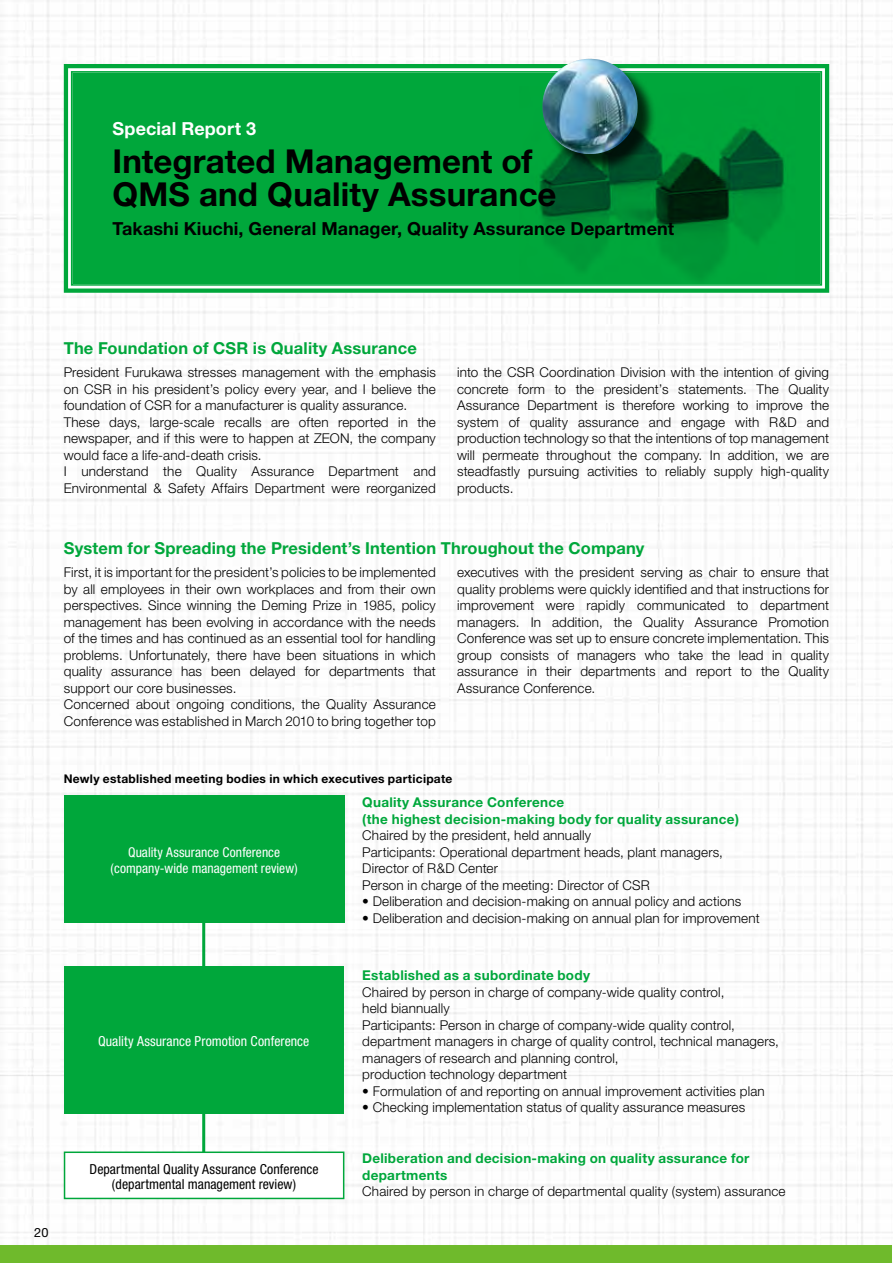
<style>
.page{position:relative;width:893px;height:1263px;background:#fff}
.page>*{position:absolute;margin:0;border:0;box-sizing:border-box;transform-origin:0 0}
.t1{font:700 33px/33px "Helvetica Neue";letter-spacing:.005em;color:#000}
.t2{font:700 18px "Helvetica Neue";letter-spacing:.005em;color:#000}
.t3{font:700 18px "Helvetica Neue";letter-spacing:.005em;color:#fff}
.t4{font:700 16.5px "Helvetica Neue";letter-spacing:.01em;color:#00a73b}
.t5{font:condensed 13.8px/14.9px "Helvetica Neue";letter-spacing:.005em;color:#000;text-align:center}
.t6{font:condensed 13.8px "Helvetica Neue";letter-spacing:.005em;color:#fff}
.t7{font:300 13.5px/16.5px "Helvetica Neue";letter-spacing:.01em;color:#000}
.t8{font:700 13.5px/16.5px "Helvetica Neue";letter-spacing:.02em;color:#00a73b}
.t9{font:condensed 13.5px/16.5px "Helvetica Neue";letter-spacing:.005em;color:#fff;text-align:center}
.t10{font:12.75px "Helvetica Neue";color:#000}
.t11{font:700 12px "Helvetica Neue";letter-spacing:.025em;color:#000}
</style>
<div class="page">
<img style="left:0;top:0;width:893px;height:1246px">
<div style="left:0;top:1246px;width:893px;height:17px;background:#6fba2c"></div>
<svg style="left:62px;top:62px;width:769px;height:233px;background:#13ad49"></svg>
<div style="left:71px;top:71px;width:751px;height:215px;border:1px solid #00a73b"></div>
<hr style="left:202px;top:909px;width:3px;height:260px;background:#00a73b">
<div style="left:64px;top:795px;width:280px;height:128px;background:#00a73b"></div>
<div style="left:64px;top:967px;width:280px;height:147px;background:#00a73b"></div>
<div style="left:65px;top:1152px;width:279px;height:46px;background:#fff"></div>
<div style="left:64px;top:1151px;width:280px;height:48px;border:2px solid #00a73b"></div>
<div style="left:544px;top:61px;width:112px;height:111px;background:#000;opacity:.75"></div>
<img style="left:553px;top:59px;width:38px;height:17px">
<img style="left:520px;top:86px;width:279px;height:197px">
<h2 class="t3" style="left:113px;top:118px;width:145px">Special Report 3</h2>
<h1 class="t1" style="left:113px;top:144px;width:445px">Integrated Management of<br>QMS and Quality Assurance</h1>
<h2 class="t2" style="left:113px;top:217px;width:563px">Takashi Kiuchi, General Manager, Quality Assurance Department</h2>
<p class="t4" style="left:64px;top:338px;width:355px">The Foundation of CSR is Quality Assurance</p>
<p class="t7" style="left:64px;top:364px;width:374px">President Furukawa stresses management with the emphasis on CSR in his president’s policy every year, and I believe the foundation of CSR for a manufacturer is quality assurance.<br>These days, large-scale recalls are often reported in the newspaper, and if this were to happen at ZEON, the company would face a life-and-death crisis.<br>I understand the Quality Assurance Department and Environmental &amp; Safety Affairs Department were reorganized</p>
<p class="t7" style="left:457px;top:364px;width:374px;text-align:justify">into the CSR Coordination Division with the intention of giving concrete form to the president’s statements. The Quality Assurance Department is therefore working to improve the system of quality assurance and engage with R&amp;D and production technology so that the intentions of top management will permeate throughout the company. In addition, we are steadfastly pursuing activities to reliably supply high-quality products.</p>
<p class="t4" style="left:64px;top:538px;width:582px">System for Spreading the President’s Intention Throughout the Company</p>
<p class="t7" style="left:64px;top:564px;width:374px">First, it is important for the president’s policies to be implemented by all employees in their own workplaces and from their own perspectives. Since winning the Deming Prize in 1985, policy management has been evolving in accordance with the needs of the times and has continued as an essential tool for handling problems. Unfortunately, there have been situations in which quality assurance has been delayed for departments that support our core businesses.<br>Concerned about ongoing conditions, the Quality Assurance Conference was established in March 2010 to bring together top</p>
<p class="t7" style="left:457px;top:564px;width:374px;text-align:justify">executives with the president serving as chair to ensure that quality problems were quickly identified and that instructions for improvement were rapidly communicated to department managers. In addition, the Quality Assurance Promotion Conference was set up to ensure concrete implementation. This group consists of managers who take the lead in quality assurance in their departments and report to the Quality Assurance Conference.</p>
<p class="t11" style="left:64px;top:771px;width:390px">Newly established meeting bodies in which executives participate</p>
<p class="t8" style="left:362px;top:794px;width:378px">Quality Assurance Conference<br>(the highest decision-making body for quality assurance)</p>
<p class="t7" style="left:362px;top:827px;width:362px">Chaired by the president, held annually<br>Participants: Operational department heads, plant managers, Director of R&amp;D Center<br>Person in charge of the meeting: Director of CSR</p>
<p class="t7" style="left:362px;top:893px;width:380px">• Deliberation and decision-making on annual policy and actions</p>
<p class="t7" style="left:362px;top:909px;width:399px">• Deliberation and decision-making on annual plan for improvement</p>
<p class="t9" style="left:110px;top:843px;width:189px">Quality Assurance Conference (company-wide management review)</p>
<p class="t6" style="left:98px;top:1033px;width:213px">Quality Assurance Promotion Conference</p>
<p class="t10" style="left:34px;top:1224px;width:16px">20</p>
<p class="t5" style="left:90px;top:1161px;width:231px">Departmental Quality Assurance Conference (departmental management review)</p>
<p class="t8" style="left:362px;top:967px;width:229px">Established as a subordinate body</p>
<p class="t7" style="left:362px;top:983px;width:418px">Chaired by person in charge of company-wide quality control,<br>held biannually<br>Participants: Person in charge of company-wide quality control, department managers in charge of quality control, technical managers, managers of research and planning control,<br>production technology department</p>
<p class="t7" style="left:362px;top:1082px;width:404px">• Formulation of and reporting on annual improvement activities plan</p>
<p class="t7" style="left:362px;top:1099px;width:384px">• Checking implementation status of quality assurance measures</p>
<p class="t8" style="left:362px;top:1150px;width:389px">Deliberation and decision-making on quality assurance for departments</p>
<p class="t7" style="left:362px;top:1183px;width:425px">Chaired by person in charge of departmental quality (system) assurance</p>
</div>
